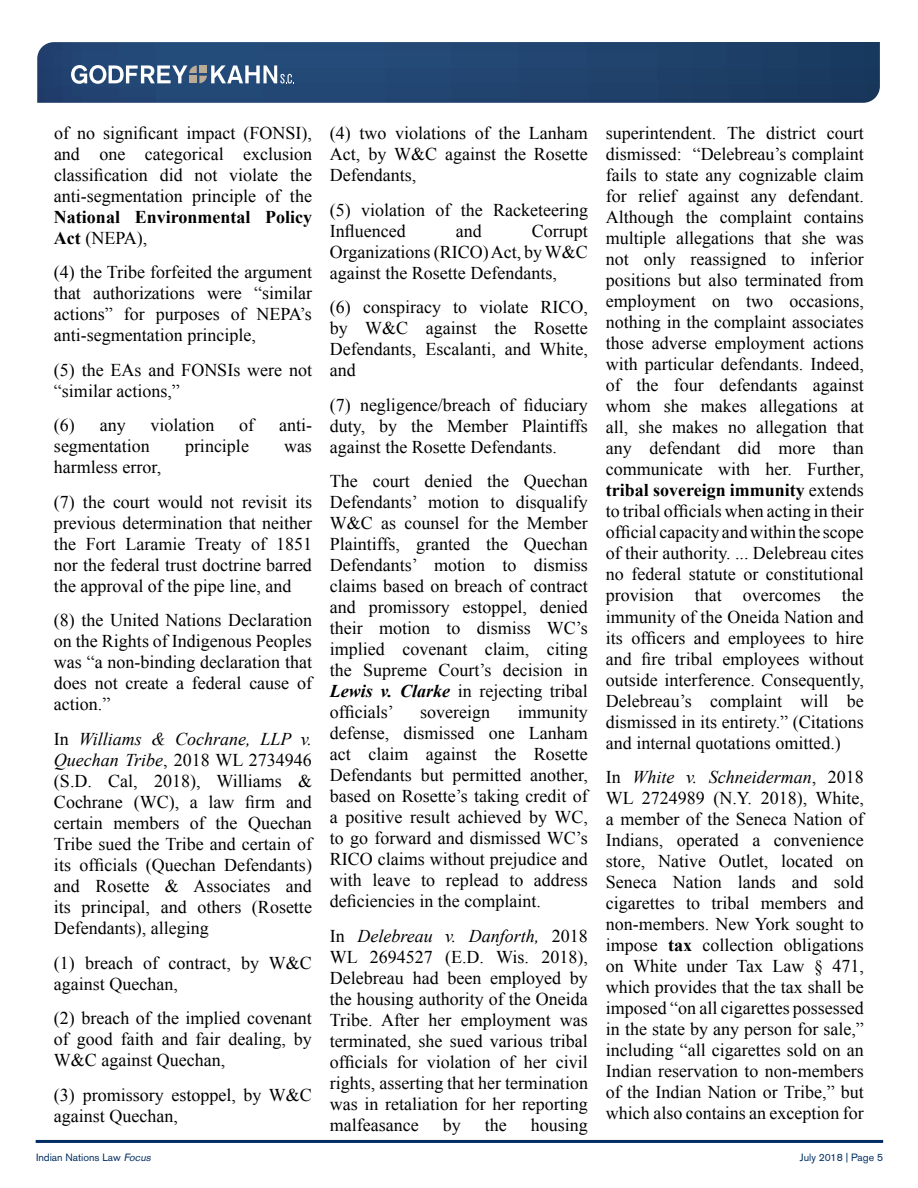
<style>
.page{position:relative;width:918px;height:1188px;background:#fff}
.page>*{position:absolute;margin:0;border:0;box-sizing:border-box;transform-origin:0 0}
.t1{font:18px/21px "Times New Roman";color:#000;text-align:justify}
.t2{font:700 18px/21px "Times New Roman";color:#000}
.t3{font:10.5px "Akzidenz Grotesk Std";color:#002d62}
.s1{font-weight:400}
.s2{font-style:italic}
.s3{font-weight:700;font-style:italic}
.s4{font-weight:700}
</style>
<div class="page">
<svg style="left:37px;top:42px;width:843px;height:61px;background:#21446f"></svg>
<hr style="left:36px;top:1140px;width:847px;height:3px;background:#002d62">
<svg style="left:71px;top:65px;width:223px;height:19px"></svg>
<p class="t1" style="left:54px;top:122px;width:260px">of no significant impact (FONSI), and one categorical exclusion classification did not violate the anti-segmentation principle of the</p>
<p class="t2" style="left:54px;top:206px;width:260px">National Environmental Policy<br>Act <span class="s1">(NEPA),</span></p>
<p class="t1" style="left:54px;top:262px;width:260px">(4) the Tribe forfeited the argument that authorizations were “similar actions” for purposes of NEPA’s anti-segmentation principle,</p>
<p class="t1" style="left:54px;top:359px;width:260px">(5) the EAs and FONSIs were not “similar actions,”</p>
<p class="t1" style="left:54px;top:415px;width:73px">(6) any</p>
<p class="t1" style="left:150px;top:415px;width:66px">violation</p>
<p class="t1" style="left:239px;top:415px;width:16px">of</p>
<p class="t1" style="left:279px;top:415px;width:34px">anti-</p>
<p class="t1" style="left:54px;top:436px;width:97px">segmentation</p>
<p class="t1" style="left:185px;top:436px;width:65px">principle</p>
<p class="t1" style="left:284px;top:436px;width:29px">was</p>
<p class="t1" style="left:54px;top:450px;width:260px;line-height:34.5px">harmless error,<br>(7) the court would not revisit its</p>
<p class="t1" style="left:54px;top:512px;width:260px">previous determination that neither the Fort Laramie Treaty of 1851 nor the federal trust doctrine barred the approval of the pipe line, and</p>
<p class="t1" style="left:54px;top:610px;width:260px">(8) the United Nations Declaration on the Rights of Indigenous Peoples was “a non-binding declaration that does not create a federal cause of action.”</p>
<p class="t1" style="left:54px;top:728px;width:260px">In <span class="s2">Williams &amp; Cochrane, LLP v.<br>Quechan Tribe</span>, 2018 WL 2734946 (S.D. Cal, 2018), Williams &amp; Cochrane (WC), a law firm and certain members of the Quechan Tribe sued the Tribe and certain of its officials (Quechan Defendants) and Rosette &amp; Associates and its principal, and others (Rosette Defendants), alleging</p>
<p class="t1" style="left:54px;top:952px;width:260px">(1) breach of contract, by W&amp;C against Quechan,</p>
<p class="t1" style="left:54px;top:1007px;width:260px">(2) breach of the implied covenant of good faith and fair dealing, by W&amp;C against Quechan,</p>
<p class="t1" style="left:54px;top:1084px;width:259px">(3) promissory estoppel, by W&amp;C against Quechan,</p>
<p class="t1" style="left:330px;top:122px;width:260px">(4) two violations of the Lanham Act, by W&amp;C against the Rosette Defendants,</p>
<p class="t1" style="left:330px;top:199px;width:260px">(5) violation of the Racketeering<br>Influenced</p>
<p class="t1" style="left:456px;top:220px;width:27px">and</p>
<p class="t1" style="left:330px;top:220px;width:260px;text-indent:202px">Corrupt Organizations (RICO) Act, by W&amp;C against the Rosette Defendants,</p>
<p class="t1" style="left:330px;top:296px;width:260px">(6) conspiracy to violate RICO, by W&amp;C against the Rosette Defendants, Escalanti, and White, and</p>
<p class="t1" style="left:330px;top:394px;width:260px">(7) negligence/breach of fiduciary duty, by the Member Plaintiffs against the Rosette Defendants.</p>
<p class="t1" style="left:330px;top:470px;width:260px">The court denied the Quechan Defendants’ motion to disqualify W&amp;C as counsel for the Member Plaintiffs, granted the Quechan Defendants’ motion to dismiss claims based on breach of contract and promissory estoppel, denied their motion to dismiss WC’s implied covenant claim, citing the Supreme Court’s decision in <span class="s3">Lewis v. Clarke</span> in rejecting tribal officials’</p>
<p class="t1" style="left:330px;top:701px;width:260px;text-indent:188px">immunity defense, dismissed one Lanham act claim against the Rosette Defendants but permitted another, based on Rosette’s taking credit of a positive result achieved by WC, to go forward and dismissed WC’s RICO claims without prejudice and with leave to replead to address deficiencies in the complaint.</p>
<p class="t1" style="left:330px;top:925px;width:260px">In <span class="s2">Delebreau v. Danforth,</span> 2018<br>WL 2694527 (E.D. Wis. 2018), Delebreau had been employed by the housing authority of the Oneida Tribe. After her employment was terminated, she sued various tribal officials for violation of her civil rights, asserting that her termination was in retaliation for her reporting malfeasance</p>
<p class="t1" style="left:420px;top:701px;width:71px">sovereign</p>
<p class="t1" style="left:443px;top:1114px;width:19px">by</p>
<p class="t1" style="left:485px;top:1114px;width:23px">the</p>
<p class="t1" style="left:531px;top:1114px;width:59px">housing</p>
<p class="t1" style="left:606px;top:123px;width:260px">superintendent. The district court dismissed: “Delebreau’s complaint fails to state any cognizable claim for relief against any defendant.<br>Although the complaint contains multiple allegations that she was not only reassigned to inferior positions but also terminated from employment on two occasions, nothing in the complaint associates those adverse employment actions with particular defendants. Indeed, of the four defendants against whom she makes allegations at all, she makes no allegation that any defendant did more than communicate with her. Further, <span class="s4">tribal sovereign immunity</span> extends to tribal officials when acting in their official capacity andwithin the scope of their authority. ... Delebreau cites no federal statute or constitutional provision that overcomes the immunity of the Oneida Nation and its officers and employees to hire and fire tribal employees without outside interference. Consequently, Delebreau’s complaint will be dismissed in its entirety.” (Citations and internal quotations omitted.)</p>
<p class="t1" style="left:606px;top:766px;width:260px">In <span class="s2">White v. Schneiderman</span>, 2018<br>WL 2724989 (N.Y. 2018), White, a member of the Seneca Nation of Indians, operated a convenience store, Native Outlet, located on Seneca Nation lands and sold cigarettes to tribal members and non-members. New York sought to impose <span class="s4">tax</span> collection obligations on White under Tax Law § 471, which provides that the tax shall be imposed “on all cigarettes possessed in the state by any person for sale,” including “all cigarettes sold on an Indian reservation to non-members of the Indian Nation or Tribe,” but which also contains an exception for</p>
<p class="t3" style="left:36px;top:1151px;width:119px">Indian Nations Law <span class="s2">Focus</span></p>
<p class="t3" style="left:800px;top:1151px;width:85px">July 2018 | Page 5</p>
</div>
